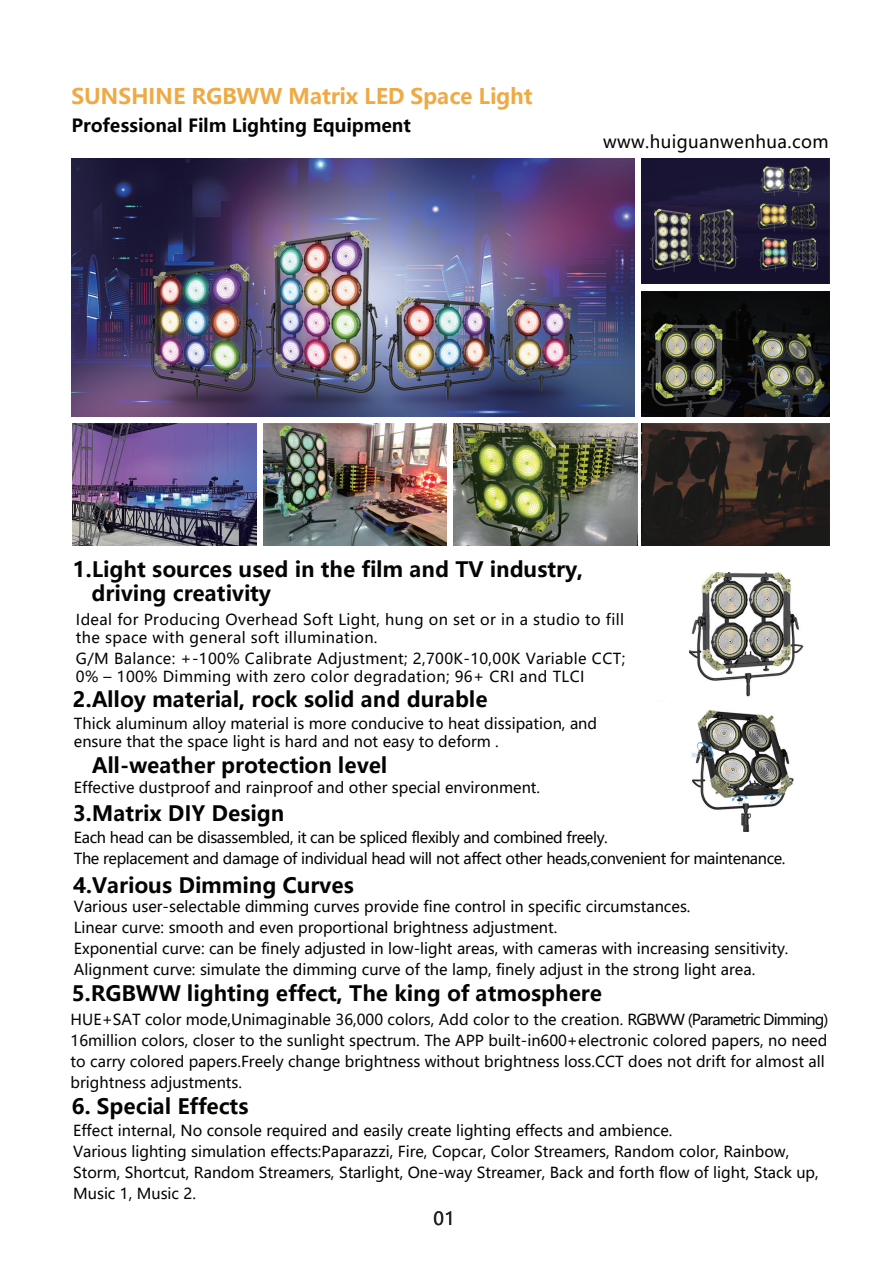
<style>
.page{position:relative;width:893px;height:1263px;background:#fff}
.page>*{position:absolute;margin:0;border:0;box-sizing:border-box;transform-origin:0 0}
.t1{font:700 21.3px "Microsoft Ya Hei";letter-spacing:-.01em;color:#eeaa45}
.t2{font:700 21px/24px "Microsoft Ya Hei";color:#040403}
.t3{font:700 21px "Microsoft Ya Hei";color:#030303}
.t4{font:700 18px "Microsoft Ya Hei";color:#030303}
.t5{font:18px "Microsoft Ya Hei";color:#231f20}
.t6{font:17.25px "Microsoft Ya Hei";letter-spacing:.025em;color:#030303}
.t7{font:15px/21px "Microsoft Ya Hei";color:#030303}
.t8{font:15px/21px "Microsoft Ya Hei";color:#040403}
.t9{font:15px/18px "Microsoft Ya Hei";letter-spacing:.025em;color:#030303}
.t10{font:15px/21px "Microsoft Ya Hei";letter-spacing:-.025em;color:#030303}
.s1{color:#040403}
</style>
<div class="page">
<img style="left:72px;top:158px;width:563px;height:258px">
<img style="left:689px;top:572px;width:115px;height:259px">
<img style="left:642px;top:158px;width:187px;height:125px">
<img style="left:642px;top:292px;width:187px;height:124px">
<img style="left:642px;top:423px;width:187px;height:123px">
<img style="left:454px;top:423px;width:183px;height:123px">
<img style="left:263px;top:423px;width:184px;height:123px">
<img style="left:73px;top:423px;width:183px;height:123px">
<h1 class="t1" style="left:71px;top:81px;width:463px">SUNSHINE RGBWW Matrix LED Space Light</h1>
<p class="t4" style="left:71px;top:113px;width:341px">Professional Film Lighting Equipment</p>
<p class="t6" style="left:603px;top:130px;width:227px">www.huiguanwenhua.com</p>
<h2 class="t2" style="left:92px;top:557px;width:493px;text-indent:-19px">1.Light sources used in the film and TV industry, driving creativity</h2>
<p class="t9" style="left:76px;top:610px;width:550px">Ideal for Producing Overhead Soft Light, hung on set or in a studio to fill the space with general soft illumination.</p>
<p class="t9" style="left:76px;top:649px;width:551px">G/M Balance: +-100% Calibrate Adjustment; 2,700K-10,00K Variable CCT;<br>0% – 100% Dimming with zero color degradation; 96+ CRI and TLCI</p>
<h2 class="t3" style="left:73px;top:685px;width:416px"><span class="s1">2.</span>Alloy material, rock solid and durable</h2>
<p class="t7" style="left:74px;top:714px;width:525px;line-height:18px">Thick aluminum alloy material is more conducive to heat dissipation, and ensure that the space light is hard and not easy to deform .</p>
<p class="t7" style="left:74px;top:776px;width:468px">Effective dustproof and rainproof and other special environment.</p>
<h2 class="t2" style="left:92px;top:753px;width:297px">All-weather protection level</h2>
<h2 class="t3" style="left:73px;top:799px;width:213px"><span class="s1">3.</span>Matrix DIY Design</h2>
<p class="t10" style="left:74px;top:827px;width:713px">Each head can be disassembled, it can be spliced flexibly and combined freely.<br>The replacement and damage of individual head will not affect other heads,convenient for maintenance.</p>
<h2 class="t2" style="left:73px;top:872px;width:282px">4.Various Dimming Curves</h2>
<p class="t7" style="left:74px;top:896px;width:716px">Various user-selectable dimming curves provide fine control in specific circumstances.<br>Linear curve: smooth and even proportional brightness adjustment.<br>Exponential curve: can be finely adjusted in low-light areas, with cameras with increasing sensitivity.<br>Alignment curve: simulate the dimming curve of the lamp, finely adjust in the strong light area.</p>
<h2 class="t2" style="left:72px;top:980px;width:532px">5.RGBWW lighting effect, The king of atmosphere</h2>
<p class="t8" style="left:71px;top:1008px;width:759px">HUE+SAT color mode,Unimaginable 36,000 colors, Add color to the creation. RGBWW (Parametric Dimming)<br>16million colors, closer to the sunlight spectrum. The APP built-in600+electronic colored papers, no need to carry colored papers.Freely change brightness without brightness loss.CCT does not drift for almost all brightness adjustments.</p>
<h2 class="t2" style="left:72px;top:1093px;width:178px">6. Special Effects</h2>
<p class="t7" style="left:73px;top:1120px;width:747px">Effect internal, No console required and easily create lighting effects and ambience.<br>Various lighting simulation effects:Paparazzi, Fire, Copcar, Color Streamers, Random color, Rainbow, Storm, Shortcut, Random Streamers, Starlight, One-way Streamer, Back and forth flow of light, Stack up, Music 1, Music 2.</p>
<p class="t5" style="left:433px;top:1206px;width:23px">01</p>
</div>
